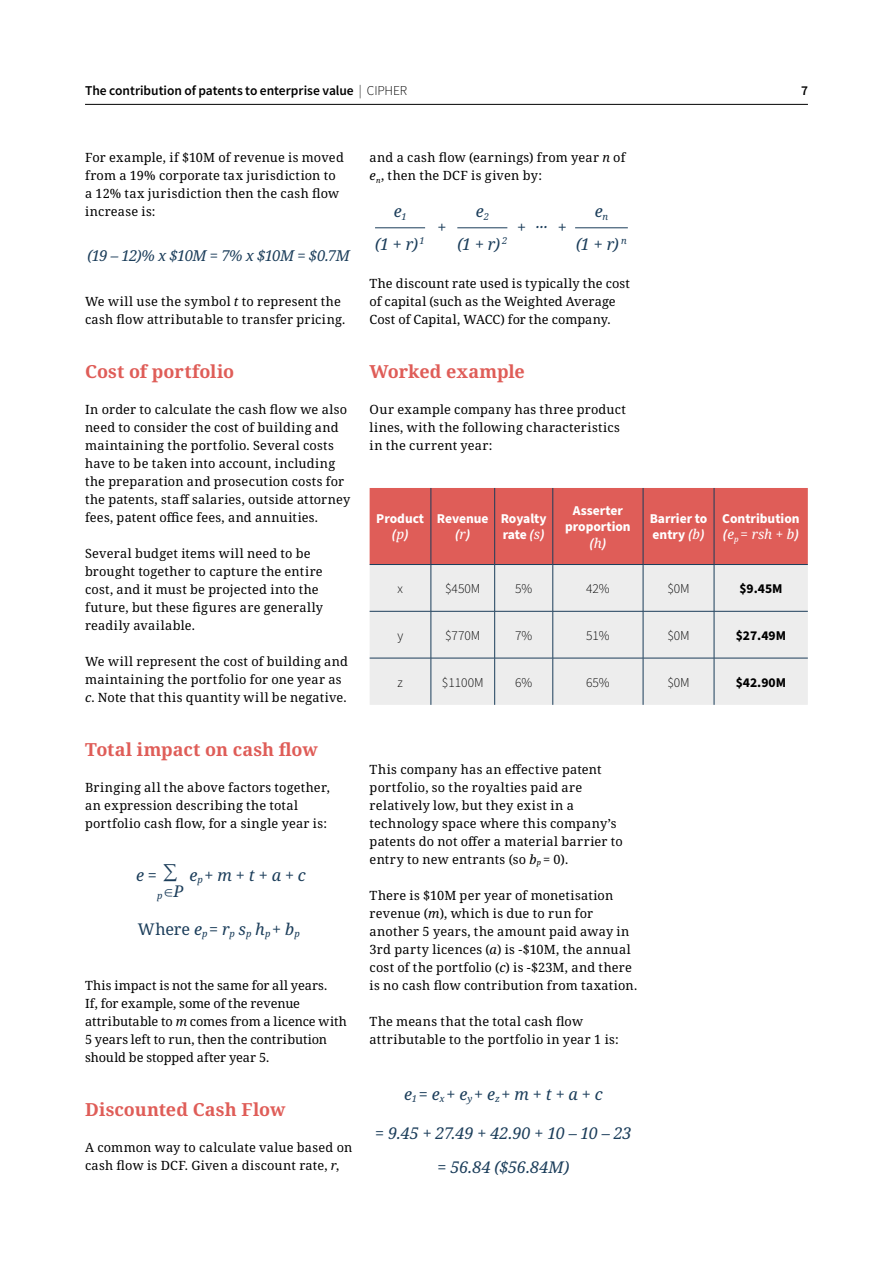
<style>
.page{position:relative;width:893px;height:1263px;background:#fff}
.page>*{position:absolute;margin:0;border:0;box-sizing:border-box;transform-origin:0 0}
.t1{font:700 18px "Noto Serif";color:#df5d58}
.t2{font:italic 16.2px/33.8px "Noto Serif";letter-spacing:-.01em;color:#1b3d5a;text-align:center}
.t3{font:italic 15px "Noto Serif";letter-spacing:-.04em;color:#1b3d5a}
.t4{font:700 13.5px/16.2px "Source Sans Pro";color:#fff;text-align:center}
.t5{font:600 13.5px "Source Sans Pro";color:#000}
.t6{font:300 13.5px "Source Sans Pro";color:#000}
.t7{font:700 13.5px "Source Sans Pro";color:#000}
.t8{font:italic 13.5px "Noto Serif";color:#fff}
.t9{font:12.75px/18px "Noto Serif";letter-spacing:.015em;color:#000}
.t10{font:12.75px/18px "Noto Serif";letter-spacing:-.005em;color:#000}
.t11{font:italic 9.45px "Noto Serif";color:#1b3d5a}
.s1{font-weight:300}
.s2{font-style:italic}
.s3{font-family:"Arial Unicode MS";font-style:normal;font-size:19.8px}
.s4{font-style:normal}
.s5{font-family:"Noto Serif";font-weight:400;font-style:italic}
.s6{font-family:"Source Sans Pro";font-weight:700}
</style>
<div class="page">
<hr style="left:85px;top:104px;width:723px;height:1px;background:#000">
<hr style="left:375px;top:227px;width:50px;height:1px;background:#1b3d5a">
<hr style="left:457px;top:227px;width:50px;height:1px;background:#1b3d5a">
<hr style="left:575px;top:227px;width:53px;height:1px;background:#1b3d5a">
<div style="left:370px;top:488px;width:438px;height:76px;background:#df5d58"></div>
<div style="left:370px;top:565px;width:438px;height:140px;background:#ededed"></div>
<hr style="left:431px;top:488px;width:1px;height:76px;background:#1b3d5a">
<hr style="left:494px;top:488px;width:1px;height:76px;background:#1b3d5a">
<hr style="left:553px;top:488px;width:1px;height:76px;background:#1b3d5a">
<hr style="left:643px;top:488px;width:1px;height:76px;background:#1b3d5a">
<hr style="left:714px;top:488px;width:1px;height:76px;background:#1b3d5a">
<hr style="left:370px;top:564px;width:61px;height:1px;background:#1b3d5a">
<hr style="left:431px;top:564px;width:64px;height:1px;background:#1b3d5a">
<hr style="left:431px;top:565px;width:1px;height:46px;background:#1b3d5a">
<hr style="left:495px;top:564px;width:58px;height:1px;background:#1b3d5a">
<hr style="left:494px;top:565px;width:1px;height:46px;background:#1b3d5a">
<hr style="left:553px;top:564px;width:90px;height:1px;background:#1b3d5a">
<hr style="left:553px;top:565px;width:1px;height:46px;background:#1b3d5a">
<hr style="left:643px;top:564px;width:71px;height:1px;background:#1b3d5a">
<hr style="left:643px;top:565px;width:1px;height:46px;background:#1b3d5a">
<hr style="left:714px;top:564px;width:94px;height:1px;background:#1b3d5a">
<hr style="left:714px;top:565px;width:1px;height:46px;background:#1b3d5a">
<hr style="left:370px;top:611px;width:61px;height:1px;background:#1b3d5a">
<hr style="left:431px;top:611px;width:64px;height:1px;background:#1b3d5a">
<hr style="left:431px;top:611px;width:1px;height:47px;background:#1b3d5a">
<hr style="left:495px;top:611px;width:58px;height:1px;background:#1b3d5a">
<hr style="left:494px;top:611px;width:1px;height:47px;background:#1b3d5a">
<hr style="left:553px;top:611px;width:90px;height:1px;background:#1b3d5a">
<hr style="left:553px;top:611px;width:1px;height:47px;background:#1b3d5a">
<hr style="left:643px;top:611px;width:71px;height:1px;background:#1b3d5a">
<hr style="left:643px;top:611px;width:1px;height:47px;background:#1b3d5a">
<hr style="left:714px;top:611px;width:94px;height:1px;background:#1b3d5a">
<hr style="left:714px;top:611px;width:1px;height:47px;background:#1b3d5a">
<hr style="left:370px;top:658px;width:61px;height:1px;background:#1b3d5a">
<hr style="left:431px;top:658px;width:64px;height:1px;background:#1b3d5a">
<hr style="left:431px;top:658px;width:1px;height:47px;background:#1b3d5a">
<hr style="left:495px;top:658px;width:58px;height:1px;background:#1b3d5a">
<hr style="left:494px;top:658px;width:1px;height:47px;background:#1b3d5a">
<hr style="left:553px;top:658px;width:90px;height:1px;background:#1b3d5a">
<hr style="left:553px;top:658px;width:1px;height:47px;background:#1b3d5a">
<hr style="left:643px;top:658px;width:71px;height:1px;background:#1b3d5a">
<hr style="left:643px;top:658px;width:1px;height:47px;background:#1b3d5a">
<hr style="left:714px;top:658px;width:94px;height:1px;background:#1b3d5a">
<hr style="left:714px;top:658px;width:1px;height:47px;background:#1b3d5a">
<p class="t5" style="left:85px;top:82px;width:324px">The contribution of patents to enterprise value <span class="s1">| CIPHER</span></p>
<p class="t5" style="left:801px;top:82px;width:8px">7</p>
<p class="t9" style="left:85px;top:149px;width:260px">For example, if $10M of revenue is moved from a 19% corporate tax jurisdiction to a 12% tax jurisdiction then the cash flow increase is:</p>
<p class="t3" style="left:88px;top:245px;width:264px">(19 – 12)% x $10M = 7% x $10M = $0.7M</p>
<p class="t9" style="left:85px;top:293px;width:262px">We will use the symbol <span class="s2">t</span> to represent the cash flow attributable to transfer pricing.</p>
<h1 class="t1" style="left:85px;top:359px;width:151px">Cost of portfolio</h1>
<p class="t9" style="left:85px;top:401px;width:267px">In order to calculate the cash flow we also need to consider the cost of building and maintaining the portfolio. Several costs have to be taken into account, including the preparation and prosecution costs for the patents, staff salaries, outside attorney fees, patent office fees, and annuities.</p>
<p class="t9" style="left:85px;top:545px;width:240px">Several budget items will need to be brought together to capture the entire cost, and it must be projected into the future, but these figures are generally readily available.</p>
<p class="t9" style="left:85px;top:653px;width:264px">We will represent the cost of building and maintaining the portfolio for one year as <span class="s2">c</span>. Note that this quantity will be negative.</p>
<h1 class="t1" style="left:85px;top:737px;width:234px">Total impact on cash flow</h1>
<p class="t9" style="left:85px;top:779px;width:246px">Bringing all the above factors together, an expression describing the total portfolio cash flow, for a single year is:</p>
<p class="t2" style="left:136px;top:859px;width:171px">e =<span class="s3">∑</span> e<sub>p</sub> + m + t + a + c</p>
<p class="t11" style="left:157px;top:889px;width:28px">p <sup>∈</sup><sup>P</sup></p>
<p class="t2" style="left:138px;top:913px;width:163px"><span class="s4">Where</span> e<sub>p</sub> = r<sub>p</sub> s<sub>p</sub> h<sub>p</sub> + b<sub>p</sub></p>
<p class="t10" style="left:85px;top:977px;width:263px">This impact is not the same for all years.<br>If, for example, some of the revenue attributable to <span class="s2">m</span> comes from a licence with 5 years left to run, then the contribution should be stopped after year 5.</p>
<h1 class="t1" style="left:85px;top:1097px;width:202px">Discounted Cash Flow</h1>
<p class="t9" style="left:85px;top:1139px;width:269px">A common way to calculate value based on cash flow is DCF. Given a discount rate, <span class="s2">r</span>,</p>
<p class="t9" style="left:370px;top:149px;width:257px">and a cash flow (earnings) from year <span class="s2">n</span> of <span class="s2">e</span><sub>n</sub>, then the DCF is given by:</p>
<p class="t2" style="left:394px;top:194px;width:15px">e<sub>1</sub></p>
<p class="t2" style="left:476px;top:194px;width:15px">e<sub>2</sub></p>
<p class="t2" style="left:595px;top:194px;width:15px">e<sub>n</sub></p>
<p class="t2" style="left:375px;top:227px;width:51px">(1 + r) <sup>1</sup></p>
<p class="t2" style="left:457px;top:227px;width:51px">(1 + r) <sup>2</sup></p>
<p class="t2" style="left:438px;top:211px;width:11px">+</p>
<p class="t2" style="left:517px;top:206px;width:51px">+ ... +</p>
<p class="t2" style="left:576px;top:227px;width:52px">(1 + r) <sup>n</sup></p>
<p class="t9" style="left:370px;top:275px;width:262px">The discount rate used is typically the cost of capital (such as the Weighted Average<br>Cost of Capital, WACC) for the company.</p>
<h1 class="t1" style="left:370px;top:359px;width:157px">Worked example</h1>
<p class="t9" style="left:370px;top:401px;width:258px">Our example company has three product lines, with the following characteristics in the current year:</p>
<p class="t4" style="left:376px;top:511px;width:49px">Product <span class="s2">(</span><span class="s5">p</span><span class="s2">)</span></p>
<p class="t4" style="left:437px;top:511px;width:53px">Revenue <span class="s2">(</span><span class="s5">r</span><span class="s2">)</span></p>
<p class="t4" style="left:501px;top:511px;width:47px;text-align:left">Royalty rate <span class="s2">(</span><span class="s5">s</span><span class="s2">)</span></p>
<p class="t4" style="left:565px;top:503px;width:67px">Asserter proportion <span class="s2">(</span><span class="s5">h</span><span class="s2">)</span></p>
<p class="t4" style="left:650px;top:511px;width:59px;text-align:left">Barrier to entry <span class="s2">(</span><span class="s5">b</span><span class="s2">)</span></p>
<p class="t4" style="left:722px;top:511px;width:79px">Contribution</p>
<p class="t8" style="left:723px;top:525px;width:78px"><span class="s6">(</span>e<sub>p</sub> = rsh + b<span class="s6">)</span></p>
<p class="t6" style="left:398px;top:579px;width:7px">x</p>
<p class="t6" style="left:445px;top:579px;width:37px">$450M</p>
<p class="t6" style="left:515px;top:579px;width:19px">5%</p>
<p class="t6" style="left:586px;top:579px;width:25px">42%</p>
<p class="t6" style="left:667px;top:579px;width:24px">$0M</p>
<p class="t7" style="left:739px;top:579px;width:45px">$9.45M</p>
<p class="t6" style="left:397px;top:626px;width:7px">y</p>
<p class="t6" style="left:445px;top:626px;width:37px">$770M</p>
<p class="t6" style="left:515px;top:626px;width:19px">7%</p>
<p class="t6" style="left:586px;top:626px;width:25px">51%</p>
<p class="t6" style="left:667px;top:626px;width:24px">$0M</p>
<p class="t7" style="left:736px;top:626px;width:52px">$27.49M</p>
<p class="t6" style="left:398px;top:673px;width:7px">z</p>
<p class="t6" style="left:442px;top:673px;width:43px">$1100M</p>
<p class="t6" style="left:515px;top:673px;width:19px">6%</p>
<p class="t6" style="left:586px;top:673px;width:25px">65%</p>
<p class="t6" style="left:667px;top:673px;width:24px">$0M</p>
<p class="t7" style="left:736px;top:673px;width:52px">$42.90M</p>
<p class="t9" style="left:370px;top:761px;width:255px">This company has an effective patent portfolio, so the royalties paid are relatively low, but they exist in a technology space where this company’s patents do not offer a material barrier to entry to new entrants (so <span class="s2">b</span><sub>p</sub> = 0).</p>
<p class="t9" style="left:370px;top:887px;width:269px">There is $10M per year of monetisation revenue (<span class="s2">m</span>), which is due to run for another 5 years, the amount paid away in 3rd party licences (<span class="s2">a</span>) is -$10M, the annual cost of the portfolio (<span class="s2">c</span>) is -$23M, and there is no cash flow contribution from taxation.</p>
<p class="t9" style="left:370px;top:1013px;width:251px">The means that the total cash flow attributable to the portfolio in year 1 is:</p>
<p class="t2" style="left:404px;top:1077px;width:200px">e<sub>1</sub> = e<sub>x</sub> + e<sub>y</sub> + e<sub>z</sub> + m + t + a + c</p>
<p class="t2" style="left:375px;top:1116px;width:258px">= 9.45 + 27.49 + 42.90 + 10 – 10 – 23 = 56.84 ($56.84M)</p>
</div>
